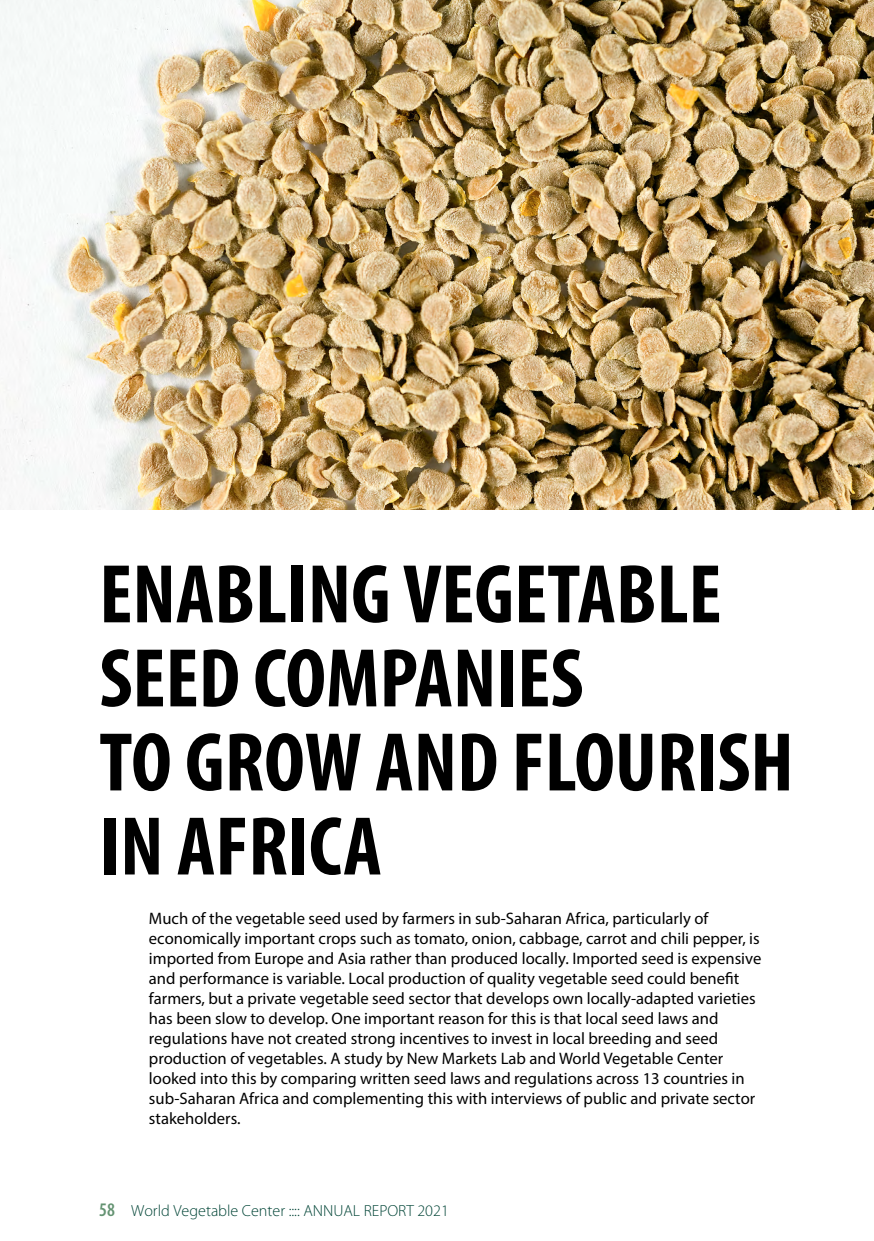
<style>
.page{position:relative;width:874px;height:1241px;background:#fff}
.page>*{position:absolute;margin:0;border:0;box-sizing:border-box;transform-origin:0 0}
.t1{font:700 condensed 84px/84px "Myriad Pro";color:#000}
.t2{font:16.62px/19.9px "Myriad Pro";color:#000}
.t3{font:300 16.1px "Myriad Pro";color:#004436}
.s1{font-weight:600;font-stretch:condensed;font-size:19.25px;color:#649372}
</style>
<div class="page">
<img style="left:0;top:0;width:873px;height:509px">
<h1 class="t1" style="left:99px;top:550px;width:695px">ENABLING VEGETABLE<br>SEED COMPANIES<br>TO GROW AND FLOURISH<br>IN AFRICA</h1>
<p class="t2" style="left:149px;top:908px;width:613px">Much of the vegetable seed used by farmers in sub-Saharan Africa, particularly of economically important crops such as tomato, onion, cabbage, carrot and chili pepper, is imported from Europe and Asia rather than produced locally. Imported seed is expensive and performance is variable. Local production of quality vegetable seed could benefit farmers, but a private vegetable seed sector that develops own locally-adapted varieties has been slow to develop. One important reason for this is that local seed laws and regulations have not created strong incentives to invest in local breeding and seed production of vegetables. A study by New Markets Lab and World Vegetable Center looked into this by comparing written seed laws and regulations across 13 countries in sub-Saharan Africa and complementing this with interviews of public and private sector stakeholders.</p>
<p class="t3" style="left:99px;top:1200px;width:351px"><span class="s1">58</span> World Vegetable Center :::: ANNUAL REPORT 2021</p>
</div>
